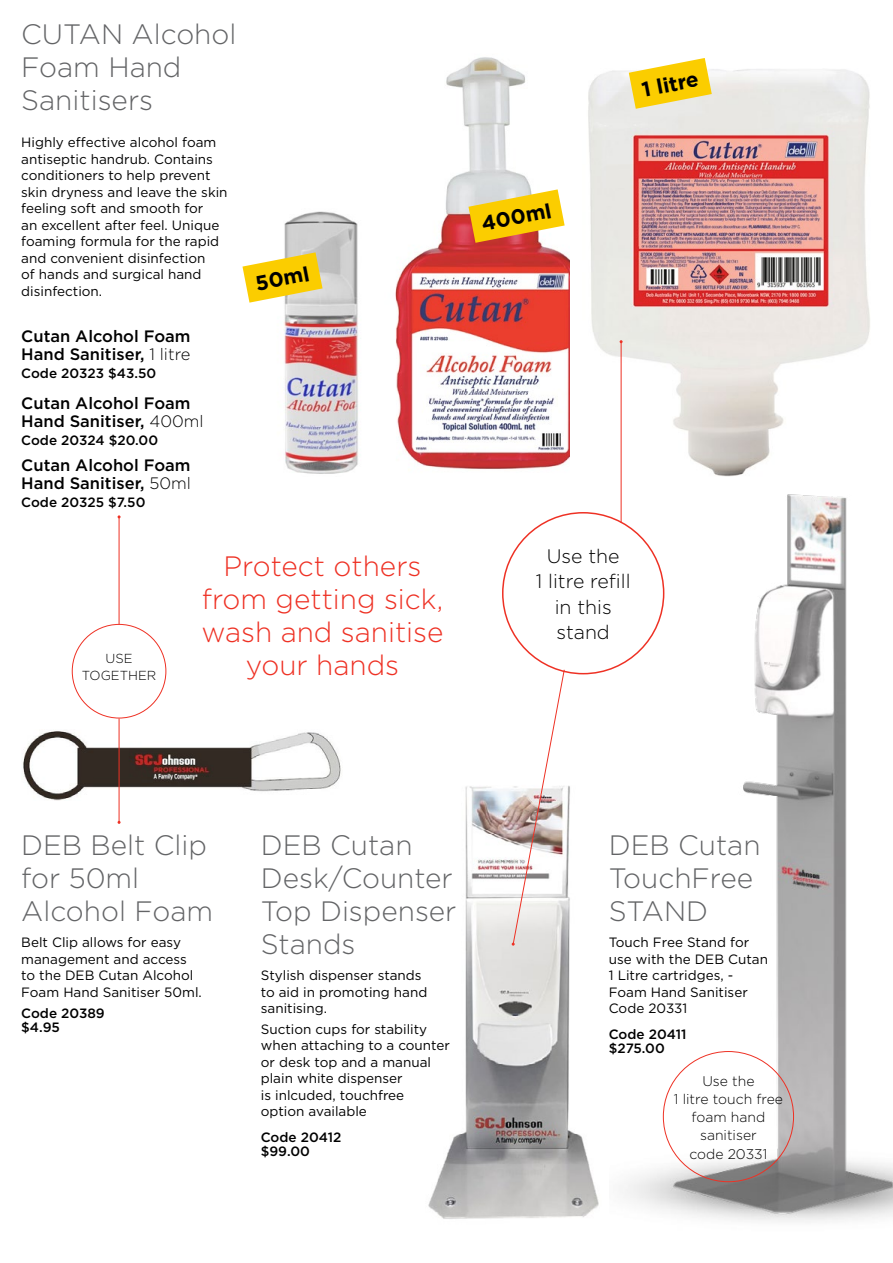
<style>
.page{position:relative;width:893px;height:1263px;background:#fff}
.page>*{position:absolute;margin:0;border:0;box-sizing:border-box;transform-origin:0 0}
.t1{font:300 28.05px/33px "Gotham";color:#636466}
.t2{font:300 28.05px/33px "Gotham";color:#ee3124;text-align:center}
.t3{font:700 20.85px "Gotham";color:#000}
.t4{font:300 19.5px/25.5px "Gotham";color:#000;text-align:center}
.t5{font:500 16.5px/18px "Gotham";color:#000}
.t6{font:300 13.95px/18.3px "Gotham";color:#000;text-align:center}
.t7{font:13.5px/16.5px "Gotham";color:#000}
.t8{font:500 13.5px/13.5px "Gotham";color:#000}
.t9{font:300 13.05px/17.1px "Gotham";color:#000;text-align:center}
.s1{font-weight:300}
</style>
<div class="page">
<img style="left:395px;top:57px;width:175px;height:412px">
<img style="left:284px;top:211px;width:74px;height:263px">
<img style="left:588px;top:69px;width:282px;height:413px">
<img style="left:579px;top:482px;width:314px;height:740px">
<img style="left:23px;top:729px;width:318px;height:71px">
<img style="left:428px;top:750px;width:181px;height:472px">
<hr style="left:621px;top:342px;width:1px;height:181px;background:#ee3124">
<svg style="left:512px;top:669px;width:53px;height:277px"></svg>
<hr style="left:119px;top:517px;width:1px;height:107px;background:#ee3124">
<hr style="left:119px;top:718px;width:1px;height:104px;background:#ee3124">
<svg style="left:242px;top:252px;width:81px;height:51px"></svg>
<svg style="left:468px;top:189px;width:97px;height:54px"></svg>
<svg style="left:629px;top:58px;width:83px;height:51px"></svg>
<h1 class="t1" style="left:21px;top:17px;width:217px">CUTAN Alcohol<br>Foam Hand<br>Sanitisers</h1>
<p class="t7" style="left:21px;top:134px;width:208px">Highly effective alcohol foam antiseptic handrub. Contains conditioners to help prevent skin dryness and leave the skin feeling soft and smooth for<br>an excellent after feel. Unique foaming formula for the rapid and convenient disinfection<br>of hands and surgical hand disinfection.</p>
<p class="t5" style="left:21px;top:327px;width:171px">Cutan Alcohol Foam<br>Hand Sanitiser, <span class="s1">1 litre</span></p>
<p class="t8" style="left:21px;top:366px;width:136px">Code 20323 $43.50</p>
<p class="t5" style="left:21px;top:394px;width:184px">Cutan Alcohol Foam<br>Hand Sanitiser, <span class="s1">400ml</span></p>
<p class="t8" style="left:21px;top:433px;width:138px">Code 20324 $20.00</p>
<p class="t5" style="left:21px;top:456px;width:171px">Cutan Alcohol Foam<br>Hand Sanitiser, <span class="s1">50ml</span></p>
<p class="t8" style="left:21px;top:495px;width:126px">Code 20325 $7.50</p>
<h2 class="t3" style="left:253px;top:270px;width:56px;rotate:-11deg">50ml</h2>
<p class="t9" style="left:82px;top:650px;width:76px">USE<br>TOGETHER</p>
<h1 class="t2" style="left:201px;top:549px;width:244px">Protect others from getting sick, wash and sanitise your hands</h1>
<h2 class="t3" style="left:479px;top:210px;width:72px;rotate:-11deg">400ml</h2>
<h2 class="t3" style="left:639px;top:76px;width:59px;rotate:-11deg">1 litre</h2>
<h3 class="t4" style="left:536px;top:543px;width:96px">Use the<br>1 litre refill in this stand</h3>
<h1 class="t1" style="left:21px;top:828px;width:193px">DEB Belt Clip for 50ml<br>Alcohol Foam</h1>
<p class="t7" style="left:21px;top:934px;width:182px">Belt Clip allows for easy management and access to the DEB Cutan Alcohol<br>Foam Hand Sanitiser 50ml.</p>
<p class="t8" style="left:21px;top:1006px;width:85px">Code 20389 $4.95</p>
<h1 class="t1" style="left:261px;top:828px;width:197px">DEB Cutan<br>Desk/Counter<br>Top Dispenser<br>Stands</h1>
<p class="t7" style="left:261px;top:967px;width:168px">Stylish dispenser stands to aid in promoting hand sanitising.</p>
<p class="t7" style="left:261px;top:1020px;width:191px">Suction cups for stability when attaching to a counter or desk top and a manual plain white dispenser<br>is inlcuded, touchfree option available</p>
<p class="t8" style="left:261px;top:1130px;width:82px">Code 20412 $99.00</p>
<h1 class="t1" style="left:609px;top:828px;width:153px">DEB Cutan<br>TouchFree<br>STAND</h1>
<p class="t7" style="left:609px;top:934px;width:161px">Touch Free Stand for use with the DEB Cutan<br>1 Litre cartridges, -<br>Foam Hand Sanitiser<br>Code 20331</p>
<p class="t8" style="left:609px;top:1027px;width:79px">Code 20411 $275.00</p>
<p class="t6" style="left:674px;top:1071px;width:111px">Use the<br>1 litre touch free foam hand sanitiser<br>code 20331</p>
</div>
